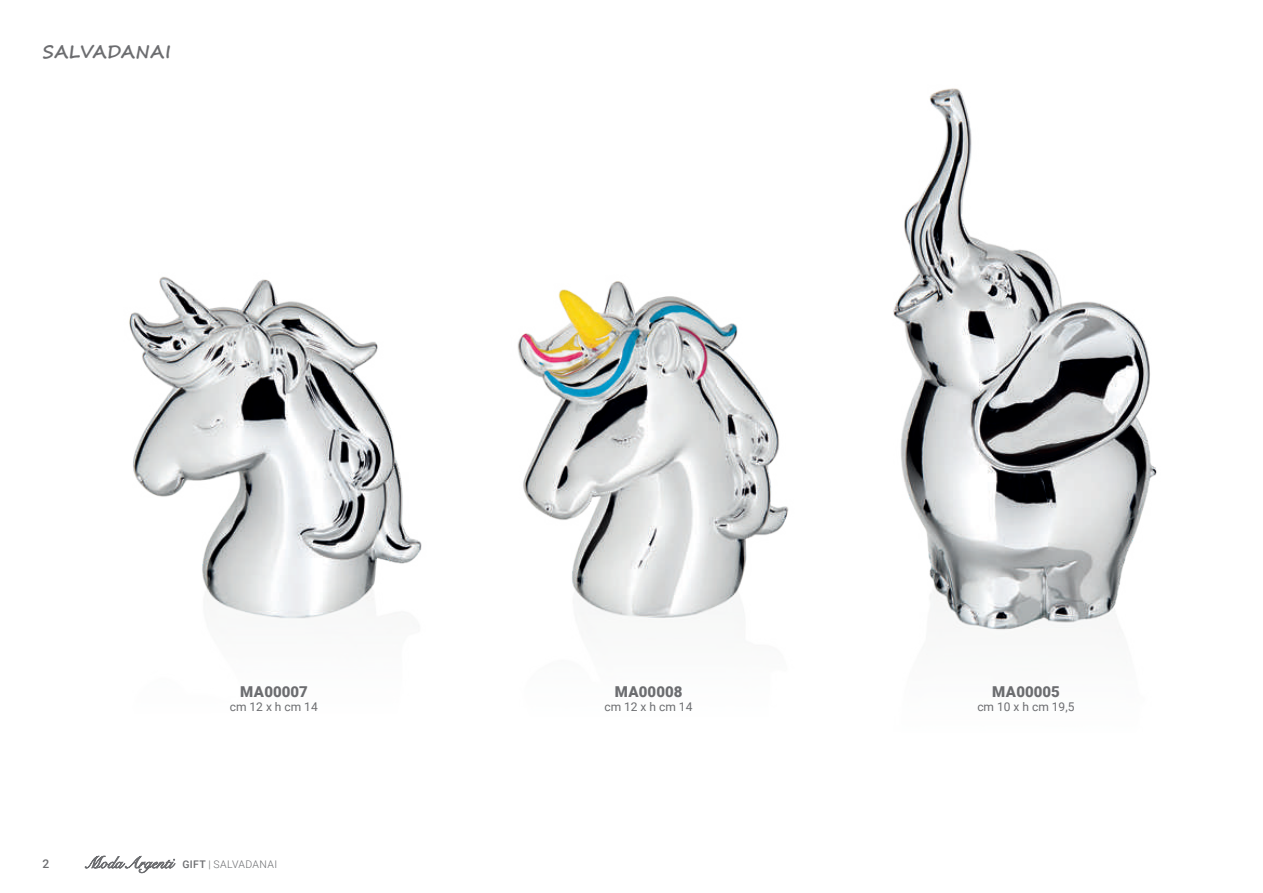
<style>
.page{position:relative;width:1263px;height:893px;background:#fff}
.page>*{position:absolute;margin:0;border:0;box-sizing:border-box;transform-origin:0 0}
.t1{font:700 18px "Segoe Print";letter-spacing:.025em;color:#6c6d70}
.t2{font:900 15px "Roboto";color:#6c6d70}
.t3{font:12px "Roboto";color:#6c6d70}
.t4{font:500 12px "Roboto";color:#6c6d70}
.t5{font:300 10.5px "Roboto";letter-spacing:.035em;color:#6c6d70}
.s1{font-weight:500}
</style>
<div class="page">
<img style="left:129px;top:276px;width:293px;height:343px">
<img style="left:517px;top:281px;width:272px;height:337px">
<img style="left:893px;top:88px;width:264px;height:542px">
<svg style="left:85px;top:856px;width:90px;height:17px"></svg>
<h1 class="t1" style="left:43px;top:35px;width:130px">SALVADANAI</h1>
<p class="t2" style="left:240px;top:681px;width:69px">MA00007</p>
<p class="t3" style="left:230px;top:698px;width:89px">cm 12 x h cm 14</p>
<p class="t4" style="left:43px;top:855px;width:8px">2</p>
<p class="t5" style="left:182px;top:857px;width:96px"><span class="s1">GIFT</span> | SALVADANAI</p>
<p class="t2" style="left:615px;top:681px;width:69px">MA00008</p>
<p class="t3" style="left:604px;top:698px;width:89px">cm 12 x h cm 14</p>
<p class="t2" style="left:992px;top:681px;width:69px">MA00005</p>
<p class="t3" style="left:977px;top:698px;width:99px">cm 10 x h cm 19,5</p>
</div>
